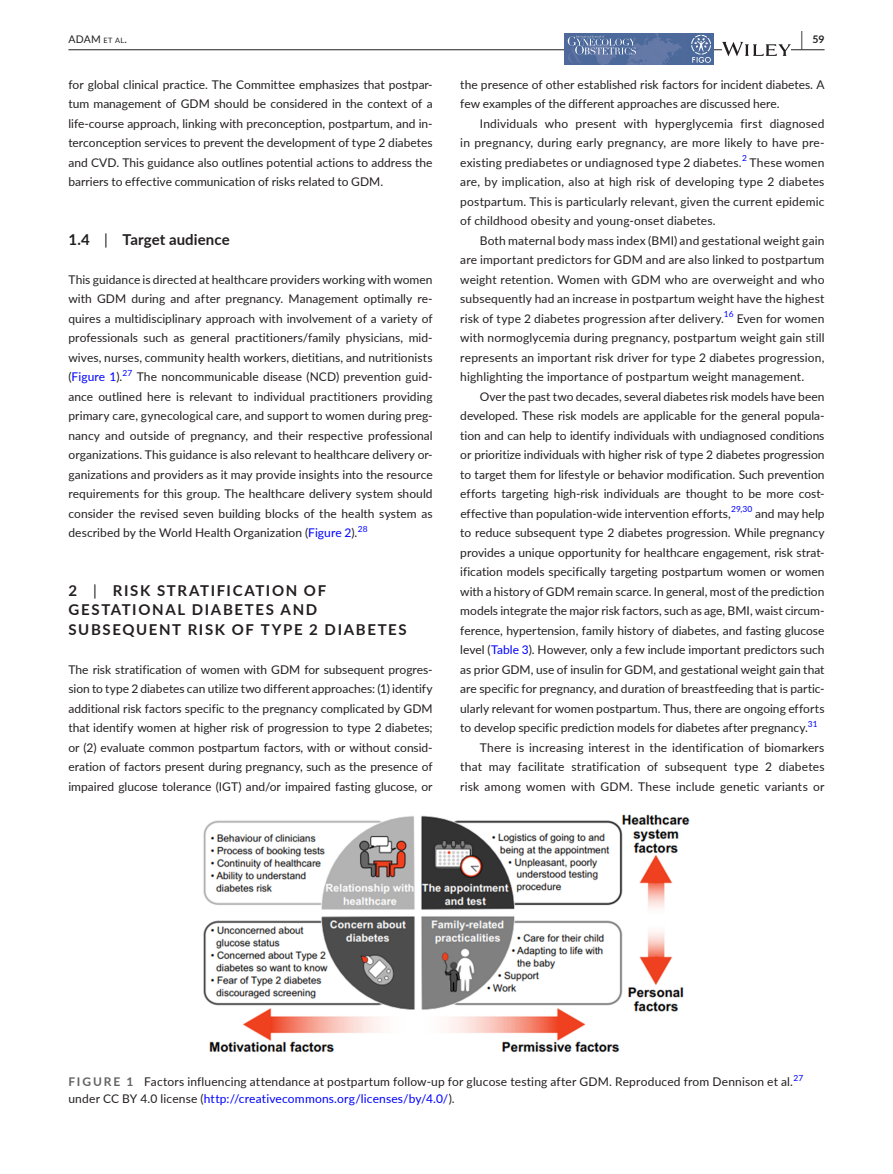
<style>
.page{position:relative;width:893px;height:1174px;background:#fff}
.page>*{position:absolute;margin:0;border:0;box-sizing:border-box;transform-origin:0 0}
.t1{font:700 15px/19.5px "Lato";letter-spacing:.11em;color:#231f20}
.t2{font:700 15px "Lato";letter-spacing:.005em;color:#231f20}
.t3{font:12px/19.5px "Lato";letter-spacing:.005em;color:#231f20;text-align:justify}
.t4{font:12px "Lato";letter-spacing:.015em;color:#00f}
.t5{font:10.5px "Lato";color:#231f20}
.t6{font:700 10.5px "Lato";color:#231f20}
.t7{font:8.4px "Lato";color:#00f}
.s1{font-size:7.35px}
.s2{font-size:19.5px}
.s3{font-weight:400}
.s4{color:#00f}
.s5{font-weight:700;color:#636366}
.s6{color:#231f20}
</style>
<div class="page">
<hr style="left:68px;top:49px;width:756px;height:1px;background:#231f20">
<img style="left:565px;top:34px;width:149px;height:30px">
<svg style="left:568px;top:35px;width:68px;height:28px;background:#667da8"></svg>
<svg style="left:691px;top:35px;width:20px;height:28px"></svg>
<svg style="left:722px;top:42px;width:69px;height:14px"></svg>
<img style="left:203px;top:814px;width:487px;height:239px">
<p class="t5" style="left:68px;top:31px;width:60px">ADAM <span class="s1">et al</span>.</p>
<p class="t6" style="left:801px;top:31px;width:25px"><span class="s2">|</span> 59</p>
<p class="t3" style="left:68px;top:74px;width:366px">for global clinical practice. The Committee emphasizes that postpar&shy;tum management of GDM should be considered in the context of a life-course approach, linking with preconception, postpartum, and in&shy;terconception services to prevent the development of type 2 diabetes and CVD. This guidance also outlines potential actions to address the barriers to effective communication of risks related to GDM.</p>
<p class="t3" style="left:460px;top:74px;width:366px">the presence of other established risk factors for incident diabetes. A few examples of the different approaches are discussed here.</p>
<p class="t3" style="left:460px;top:113px;width:366px;text-indent:20px">Individuals who present with hyperglycemia first diagnosed in pregnancy, during early pregnancy, are more likely to have pre&shy;existing prediabetes or undiagnosed type 2 diabetes.<sup>2</sup> These women are, by implication, also at high risk of developing type 2 diabetes postpartum. This is particularly relevant, given the current epidemic of childhood obesity and young-onset diabetes.</p>
<p class="t3" style="left:460px;top:230px;width:366px;text-indent:20px">Both maternal body mass index (BMI) and gestational weight gain are important predictors for GDM and are also linked to postpartum weight retention. Women with GDM who are overweight and who subsequently had an increase in postpartum weight have the highest risk of type 2 diabetes progression after delivery.</p>
<p class="t2" style="left:68px;top:228px;width:163px">1.4 <span class="s3">|</span> Target audience</p>
<p class="t3" style="left:68px;top:269px;width:366px">This guidance is directed at healthcare providers working with women with GDM during and after pregnancy. Management optimally re&shy;quires a multidisciplinary approach with involvement of a variety of professionals such as general practitioners/family physicians, mid&shy;wives, nurses, community health workers, dietitians, and nutritionists (<span class="s4">Figure 1</span>).</p>
<p class="t7" style="left:724px;top:308px;width:11px">16</p>
<p class="t3" style="left:460px;top:308px;width:366px;text-indent:276px">Even for women with normoglycemia during pregnancy, postpartum weight gain still represents an important risk driver for type 2 diabetes progression, highlighting the importance of postpartum weight management.</p>
<p class="t3" style="left:460px;top:386px;width:366px;text-indent:20px">Over the past two decades, several diabetes risk models have been developed. These risk models are applicable for the general popula&shy;tion and can help to identify individuals with undiagnosed conditions or prioritize individuals with higher risk of type 2 diabetes progression to target them for lifestyle or behavior modification. Such prevention efforts targeting high-risk individuals are thought to be more cost&shy;effective than population-wide intervention efforts,</p>
<p class="t7" style="left:123px;top:367px;width:11px">27</p>
<p class="t3" style="left:68px;top:366px;width:366px;text-indent:68px">The noncommunicable disease (NCD) prevention guid&shy;ance outlined here is relevant to individual practitioners providing primary care, gynecological care, and support to women during preg&shy;nancy and outside of pregnancy, and their respective professional organizations. This guidance is also relevant to healthcare delivery or&shy;ganizations and providers as it may provide insights into the resource requirements for this group. The healthcare delivery system should consider the revised seven building blocks of the health system as described by the World Health Organization (<span class="s4">Figure 2</span>).</p>
<p class="t7" style="left:731px;top:503px;width:23px">29,30</p>
<p class="t3" style="left:460px;top:503px;width:366px;text-indent:295px">and may help to reduce subsequent type 2 diabetes progression. While pregnancy provides a unique opportunity for healthcare engagement, risk strat&shy;ification models specifically targeting postpartum women or women with a history of GDM remain scarce. In general, most of the prediction models integrate the major risk factors, such as age, BMI, waist circum&shy;ference, hypertension, family history of diabetes, and fasting glucose level (<span class="s4">Table 3</span>). However, only a few include important predictors such as prior GDM, use of insulin for GDM, and gestational weight gain that are specific for pregnancy, and duration of breastfeeding that is partic&shy;ularly relevant for women postpartum. Thus, there are ongoing efforts to develop specific prediction models for diabetes after pregnancy.</p>
<p class="t7" style="left:358px;top:523px;width:11px">28</p>
<p class="t1" style="left:68px;top:580px;width:340px">2 <span class="s3">|</span> RISK STRATIFICATION OF<br>GESTATIONAL DIABETES AND<br>SUBSEQUENT RISK OF TYPE 2 DIABETES</p>
<p class="t3" style="left:68px;top:659px;width:366px">The risk stratification of women with GDM for subsequent progres&shy;sion to type 2 diabetes can utilize two different approaches: (1) identify additional risk factors specific to the pregnancy complicated by GDM that identify women at higher risk of progression to type 2 diabetes; or (2) evaluate common postpartum factors, with or without consid&shy;eration of factors present during pregnancy, such as the presence of impaired glucose tolerance (IGT) and/or impaired fasting glucose, or</p>
<p class="t7" style="left:808px;top:718px;width:11px">31</p>
<p class="t3" style="left:460px;top:737px;width:366px;text-indent:20px">There is increasing interest in the identification of biomarkers that may facilitate stratification of subsequent type 2 diabetes risk among women with GDM. These include genetic variants or</p>
<p class="t3" style="left:68px;top:1071px;width:726px"><span class="s5">FIGURE 1</span> Factors influencing attendance at postpartum follow-up for glucose testing after GDM. Reproduced from Dennison et al.</p>
<p class="t7" style="left:793px;top:1072px;width:11px">27</p>
<p class="t4" style="left:68px;top:1090px;width:388px"><span class="s6">under CC BY 4.0 license (</span>http://creativecommons.org/licenses/by/4.0/<span class="s6">).</span></p>
</div>
